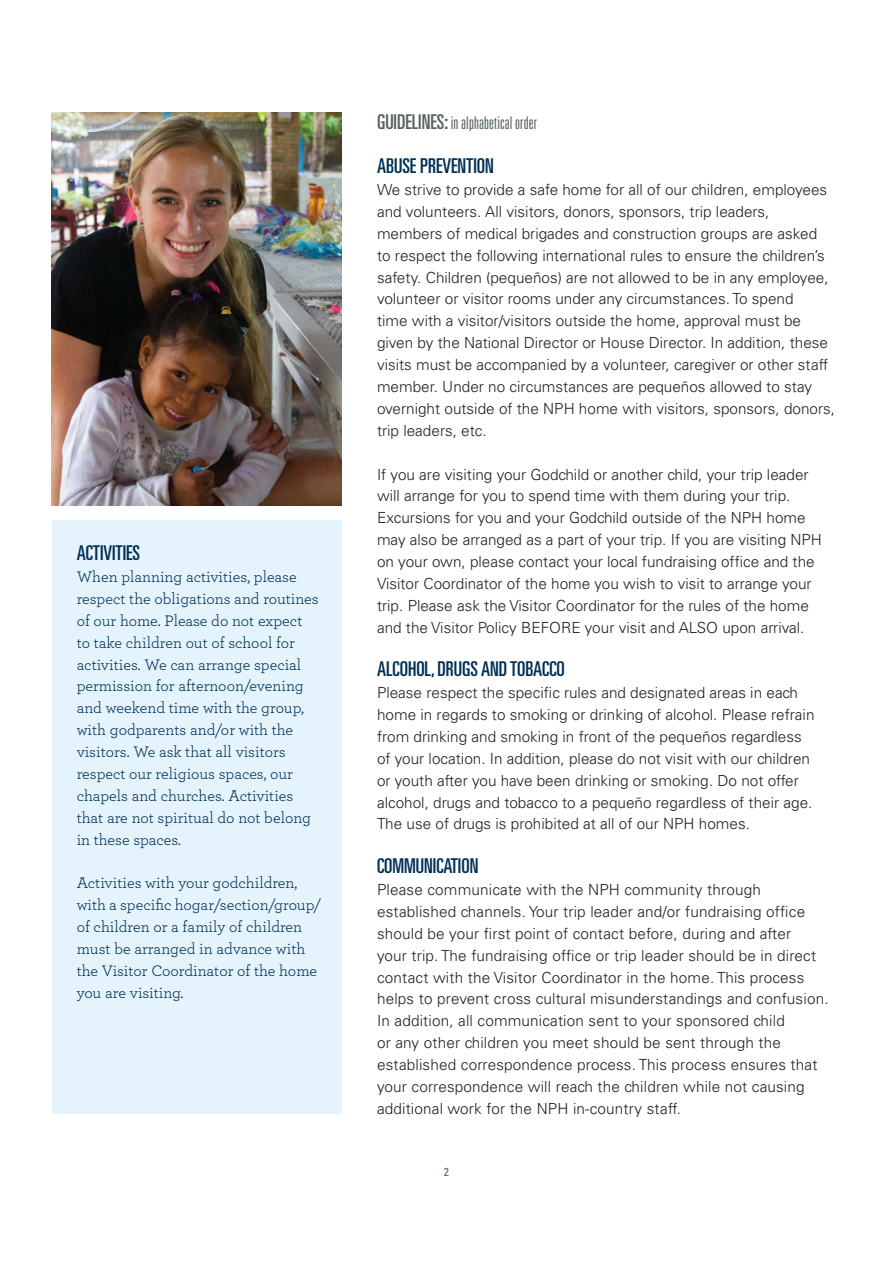
<style>
.page{position:relative;width:893px;height:1263px;background:#fff}
.page>*{position:absolute;margin:0;border:0;box-sizing:border-box;transform-origin:0 0}
.t1{font:ultra-condensed 20.4px "Univers";color:#002f55}
.t2{font:300 ultra-condensed 17.55px "Univers";letter-spacing:.01em;color:#596262}
.t3{font:16.05px/21.9px "Archer";color:#002f55}
.t4{font:300 15.3px/21.9px "Univers";color:#231f20}
.t5{font:condensed 11.7px "Univers";color:#596262}
.s1{font-weight:400;font-size:20.4px}
</style>
<div class="page">
<img style="left:52px;top:113px;width:289px;height:393px">
<div style="left:52px;top:520px;width:289px;height:593px;background:#e5f4fc"></div>
<h1 class="t1" style="left:77px;top:545px;width:65px">ACTIVITIES</h1>
<p class="t3" style="left:77px;top:567px;width:244px">When planning activities, please respect the obligations and routines of our home. Please do not expect to take children out of school for activities. We can arrange special permission for afternoon/evening and weekend time with the group, with godparents and/or with the visitors. We ask that all visitors respect our religious spaces, our chapels and churches. Activities that are not spiritual do not belong in these spaces.</p>
<p class="t3" style="left:77px;top:873px;width:246px">Activities with your godchildren, with a specific hogar/section/group/ of children or a family of children must be arranged in advance with the Visitor Coordinator of the home you are visiting.</p>
<p class="t2" style="left:377px;top:117px;width:162px"><span class="s1">GUIDELINES:</span> in alphabetical order</p>
<h1 class="t1" style="left:377px;top:158px;width:118px">ABUSE PREVENTION</h1>
<p class="t4" style="left:377px;top:180px;width:460px">We strive to provide a safe home for all of our children, employees and volunteers. All visitors, donors, sponsors, trip leaders, members of medical brigades and construction groups are asked<br>to respect the following international rules to ensure the children’s safety. Children (pequeños) are not allowed to be in any employee, volunteer or visitor rooms under any circumstances. To spend<br>time with a visitor/visitors outside the home, approval must be given by the National Director or House Director. In addition, these visits must be accompanied by a volunteer, caregiver or other staff member. Under no circumstances are pequeños allowed to stay overnight outside of the NPH home with visitors, sponsors, donors, trip leaders, etc.</p>
<p class="t4" style="left:377px;top:465px;width:446px">If you are visiting your Godchild or another child, your trip leader will arrange for you to spend time with them during your trip.<br>Excursions for you and your Godchild outside of the NPH home may also be arranged as a part of your trip. If you are visiting NPH on your own, please contact your local fundraising office and the Visitor Coordinator of the home you wish to visit to arrange your trip. Please ask the Visitor Coordinator for the rules of the home and the Visitor Policy BEFORE your visit and ALSO upon arrival.</p>
<h1 class="t1" style="left:377px;top:662px;width:189px">ALCOHOL, DRUGS AND TOBACCO</h1>
<p class="t4" style="left:377px;top:683px;width:439px">Please respect the specific rules and designated areas in each home in regards to smoking or drinking of alcohol. Please refrain from drinking and smoking in front of the pequeños regardless of your location. In addition, please do not visit with our children or youth after you have been drinking or smoking. Do not offer alcohol, drugs and tobacco to a pequeño regardless of their age.<br>The use of drugs is prohibited at all of our NPH homes.</p>
<h1 class="t1" style="left:377px;top:858px;width:103px">COMMUNICATION</h1>
<p class="t4" style="left:377px;top:880px;width:453px">Please communicate with the NPH community through established channels. Your trip leader and/or fundraising office should be your first point of contact before, during and after<br>your trip. The fundraising office or trip leader should be in direct contact with the Visitor Coordinator in the home. This process helps to prevent cross cultural misunderstandings and confusion.<br>In addition, all communication sent to your sponsored child<br>or any other children you meet should be sent through the established correspondence process. This process ensures that your correspondence will reach the children while not causing additional work for the NPH in-country staff.</p>
<p class="t5" style="left:444px;top:1168px;width:7px">2</p>
</div>
